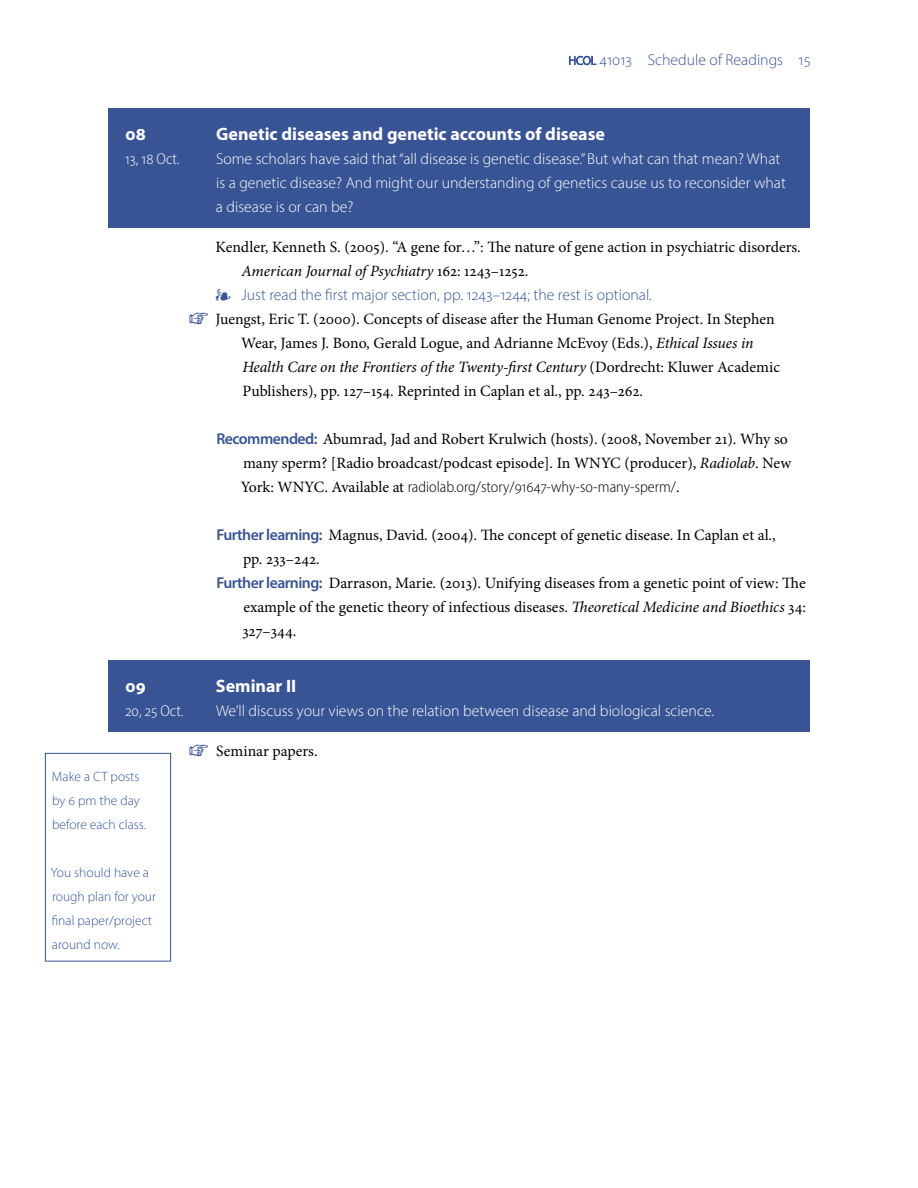
<style>
.page{position:relative;width:918px;height:1188px;background:#fff}
.page>*{position:absolute;margin:0;border:0;box-sizing:border-box;transform-origin:0 0}
.t1{font:700 18px "Myriad Pro";color:#fff}
.Outline-entry_target{font:15.75px/24px "Minion Pro";color:#000}
.Outline-entry_furthe{font:15.75px/24px "Minion Pro";color:#000}
.Outline-topic_overvi{font:300 15.75px/24px "Myriad Pro";color:#fff}
.Outline-entry_recomm{font:15.75px/24px "Minion Pro";color:#000}
.Outline-entry{font:15.75px/24px "Minion Pro";color:#000}
.Outline-entry_addend{font:300 15.75px "Myriad Pro";color:#385495}
.Outline-topic_overvi-2{font:300 semi-condensed 15.75px "Myriad Pro";letter-spacing:.005em;color:#fff}
.Outline-note_box_tex{font:300 13.5px/24px "Myriad Pro";color:#385495}
.s1{font-size:12px}
.s2{font-style:italic}
.s3{font-family:"Minion Pro";font-weight:700}
.s4{font-family:"EB Garamond";font-weight:500;font-size:18px;color:#385495}
.s5{font-family:"Myriad Pro";font-weight:600;color:#385495}
.s6{font-family:"Myriad Pro";font-weight:300;font-stretch:semi-condensed}
</style>
<div class="page">
<div style="left:108px;top:108px;width:702px;height:120px;background:#385495"></div>
<div style="left:108px;top:660px;width:702px;height:72px;background:#385495"></div>
<div style="left:45px;top:753px;width:126px;height:209px;border:1px solid #385495"></div>
<p class="Outline-entry_addend" style="left:569px;top:50px;width:244px"><span class="s1">HCOL</span> 41013 Schedule of Readings 15</p>
<p class="t1" style="left:126px;top:122px;width:22px">08</p>
<p class="t1" style="left:216px;top:122px;width:390px">Genetic diseases and genetic accounts of disease</p>
<p class="Outline-topic_overvi-2" style="left:125px;top:149px;width:56px">13, 18 Oct.</p>
<p class="Outline-topic_overvi" style="left:216px;top:146px;width:572px">Some scholars have said that “all disease is genetic disease.” But what can that mean? What is a genetic disease? And might our understanding of genetics cause us to reconsider what a disease is or can be?</p>
<p class="Outline-entry" style="left:242px;top:235px;width:561px;text-indent:-26px">Kendler, Kenneth S. (2005). “A gene for…”: The nature of gene action in psychiatric disorders.<br><span class="s2">American Journal of Psychiatry</span> 162: 1243–1252.</p>
<p class="Outline-entry_addend" style="left:215px;top:285px;width:439px"><span class="s3">❧</span> Just read the first major section, pp. 1243–1244; the rest is optional.</p>
<p class="Outline-entry_target" style="left:241px;top:307px;width:540px;text-indent:-53px"><span class="s4">☞</span> Juengst, Eric T. (2000). Concepts of disease after the Human Genome Project. In Stephen Wear, James J. Bono, Gerald Logue, and Adrianne McEvoy (Eds.), <span class="s2">Ethical Issues in Health Care on the Frontiers of the Twenty-first Century</span> (Dordrecht: Kluwer Academic Publishers), pp. 127–154. Reprinted in Caplan et al., pp. 243–262.</p>
<p class="Outline-entry_recomm" style="left:241px;top:427px;width:552px;text-indent:-25px"><span class="s5">Recommended:</span> Abumrad, Jad and Robert Krulwich (hosts). (2008, November 21). Why so many sperm? [Radio broadcast/podcast episode]. In WNYC (producer), <span class="s2">Radiolab</span>. New<br>York: WNYC. Available at <span class="s6">radiolab.org/story/91647-why-so-many-sperm/</span>.</p>
<p class="Outline-entry_furthe" style="left:243px;top:523px;width:534px;text-indent:-27px"><span class="s5">Further learning:</span> Magnus, David. (2004). The concept of genetic disease. In Caplan et al., pp. 233–242.</p>
<p class="Outline-entry_furthe" style="left:242px;top:571px;width:565px;text-align:justify;text-indent:-26px"><span class="s5">Further learning:</span> Darrason, Marie. (2013). Unifying diseases from a genetic point of view: The example of the genetic theory of infectious diseases. <span class="s2">Theoretical Medicine and Bioethics</span> 34:<br>327–344.</p>
<p class="t1" style="left:126px;top:674px;width:22px">09</p>
<p class="t1" style="left:216px;top:674px;width:82px">Seminar II</p>
<p class="Outline-topic_overvi-2" style="left:125px;top:701px;width:60px">20, 25 Oct.</p>
<p class="Outline-topic_overvi" style="left:216px;top:698px;width:500px">We’ll discuss your views on the relation between disease and biological science.</p>
<p class="Outline-entry_target" style="left:189px;top:739px;width:130px"><span class="s4">☞</span> Seminar papers.</p>
<p class="Outline-note_box_tex" style="left:52px;top:764px;width:96px">Make a CT posts by 6 pm the day before each class.</p>
<p class="Outline-note_box_tex" style="left:51px;top:860px;width:107px">You should have a rough plan for your final paper/project around now.</p>
</div>
